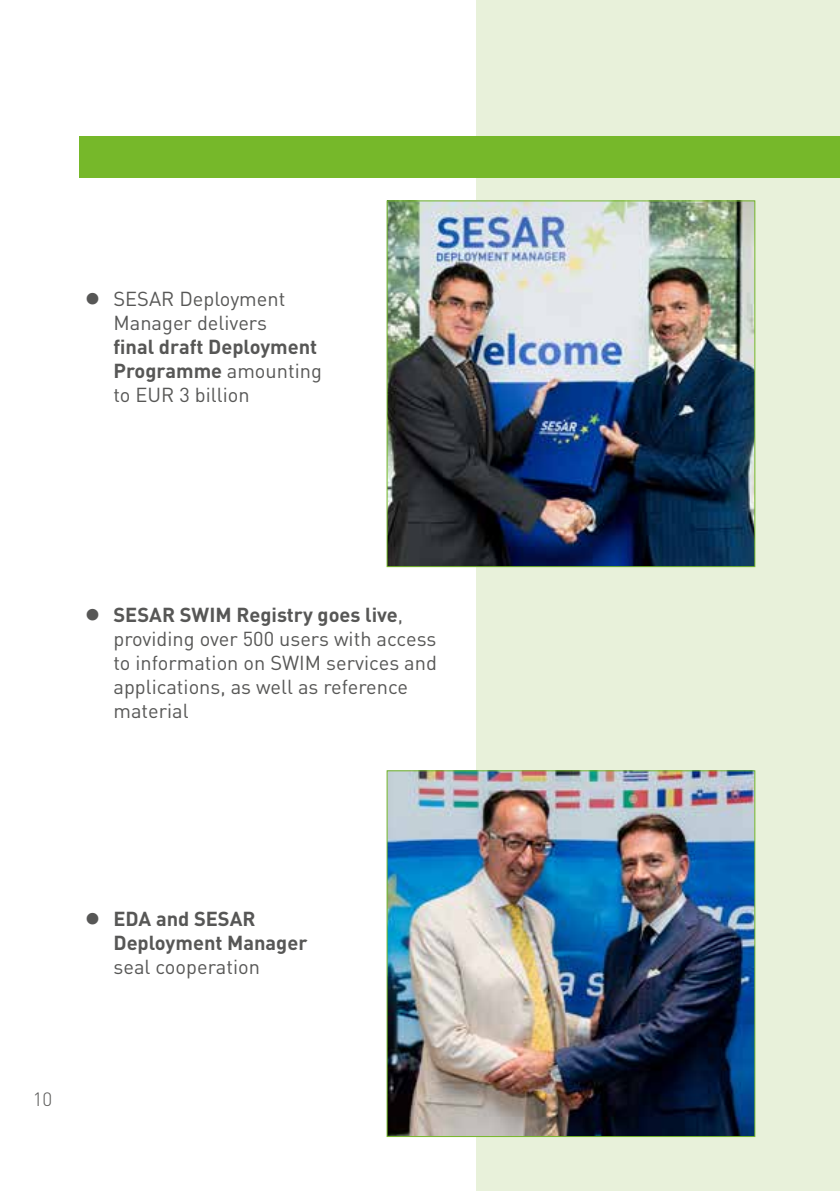
<style>
.page{position:relative;width:840px;height:1191px;background:#fff}
.page>*{position:absolute;margin:0;border:0;box-sizing:border-box;transform-origin:0 0}
.t1{font:20px/24px "DIN";color:#575756}
.t2{font:700 20px/24px "DIN";color:#575756}
.t3{font:300 19px "DIN";color:#575756}
.s1{font-weight:400}
.s2{font-weight:700}
</style>
<div class="page">
<div style="left:476px;top:0;width:363px;height:1191px;background:#e8f1da"></div>
<div style="left:79px;top:136px;width:760px;height:41px;background:#76b82a"></div>
<img style="left:388px;top:772px;width:365px;height:363px">
<div style="left:386px;top:770px;width:369px;height:367px;border:1px solid #76b82a"></div>
<img style="left:388px;top:202px;width:365px;height:363px">
<div style="left:386px;top:200px;width:369px;height:367px;border:1px solid #76b82a"></div>
<p class="t1" style="left:85px;top:286px;width:202px;text-align:center">● SESAR Deployment<br>Manager delivers</p>
<p class="t2" style="left:113px;top:333px;width:210px">final draft Deployment<br>Programme <span class="s1">amounting to EUR 3 billion</span></p>
<p class="t1" style="left:113px;top:602px;width:325px;text-indent:-28px">● <span class="s2">SESAR SWIM Registry goes live</span>, providing over 500 users with access to information on SWIM services and applications, as well as reference material</p>
<p class="t2" style="left:113px;top:905px;width:195px;text-indent:-28px">● EDA and SESAR<br>Deployment Manager</p>
<p class="t1" style="left:113px;top:954px;width:148px">seal cooperation</p>
<p class="t3" style="left:33px;top:1087px;width:21px">10</p>
</div>
